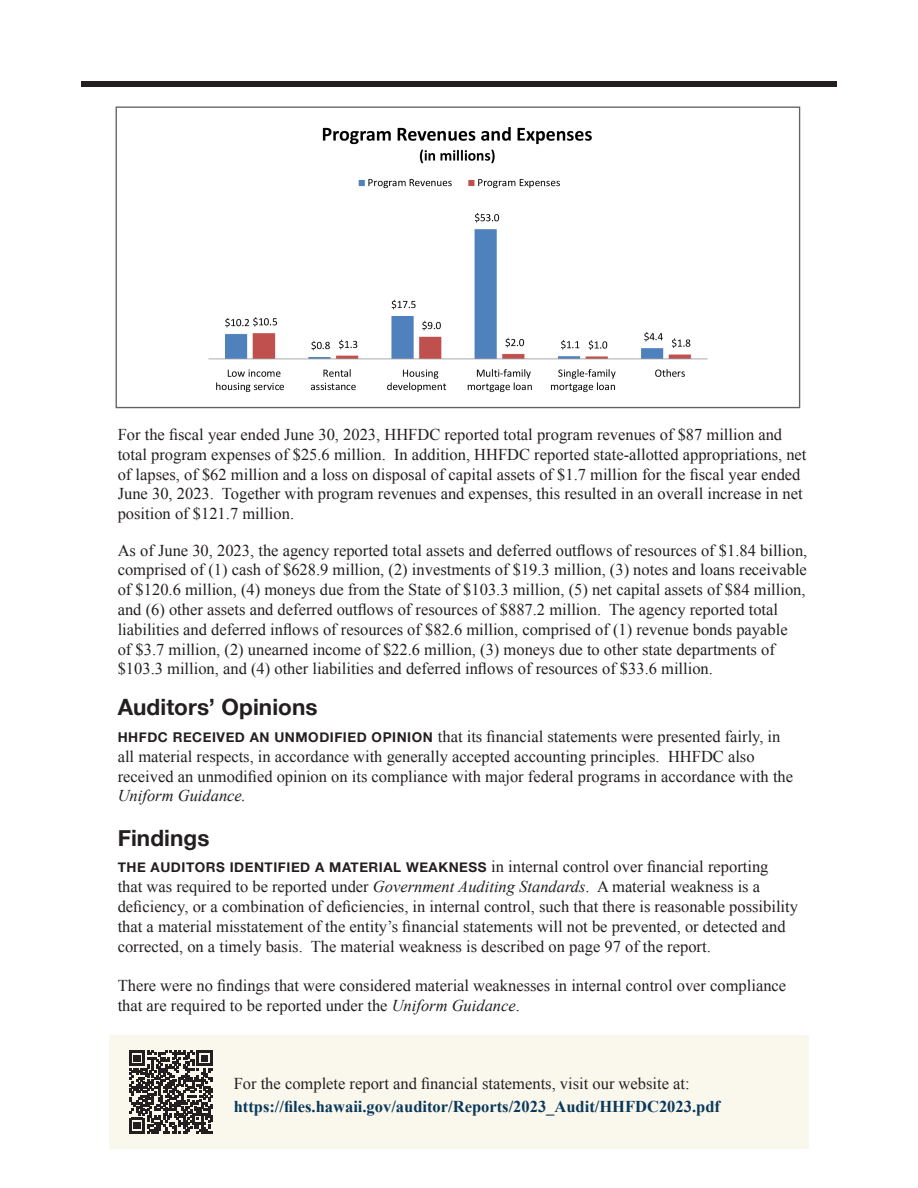
<style>
.page{position:relative;width:918px;height:1188px;background:#fff}
.page>*{position:absolute;margin:0;border:0;box-sizing:border-box;transform-origin:0 0}
.t1{font:700 22.5px "Helvetica Neue";letter-spacing:.005em;color:#231f20}
.t2{font:16.5px/19.8px "Times New Roman";color:#231f20}
.t3{font:700 16.5px "Times New Roman";color:#09385a}
.s1{font-family:"Helvetica Neue";font-weight:700;font-size:13.5px}
.s2{font-style:italic}
</style>
<div class="page">
<div style="left:81px;top:81px;width:756px;height:6px;background:#231f20"></div>
<img style="left:208px;top:127px;width:500px;height:266px">
<div style="left:109px;top:1035px;width:700px;height:114px;background:#faf7ed"></div>
<svg style="left:129px;top:1050px;width:83px;height:84px"></svg>
<p class="t2" style="left:118px;top:424px;width:690px">For the fiscal year ended June 30, 2023, HHFDC reported total program revenues of $87 million and total program expenses of $25.6 million. In addition, HHFDC reported state-allotted appropriations, net of lapses, of $62 million and a loss on disposal of capital assets of $1.7 million for the fiscal year ended June 30, 2023. Together with program revenues and expenses, this resulted in an overall increase in net position of $121.7 million.</p>
<p class="t2" style="left:118px;top:540px;width:691px">As of June 30, 2023, the agency reported total assets and deferred outflows of resources of $1.84 billion, comprised of (1) cash of $628.9 million, (2) investments of $19.3 million, (3) notes and loans receivable of $120.6 million, (4) moneys due from the State of $103.3 million, (5) net capital assets of $84 million, and (6) other assets and deferred outflows of resources of $887.2 million. The agency reported total liabilities and deferred inflows of resources of $82.6 million, comprised of (1) revenue bonds payable<br>of $3.7 million, (2) unearned income of $22.6 million, (3) moneys due to other state departments of $103.3 million, and (4) other liabilities and deferred inflows of resources of $33.6 million.</p>
<p class="t1" style="left:118px;top:690px;width:201px">Auditors’ Opinions</p>
<p class="t2" style="left:118px;top:726px;width:677px"><span class="s1">HHFDC RECEIVED AN UNMODIFIED OPINION</span> that its financial statements were presented fairly, in all material respects, in accordance with generally accepted accounting principles. HHFDC also received an unmodified opinion on its compliance with major federal programs in accordance with the <span class="s2">Uniform Guidance.</span></p>
<p class="t1" style="left:118px;top:820px;width:93px">Findings</p>
<p class="t2" style="left:118px;top:857px;width:682px"><span class="s1">THE AUDITORS IDENTIFIED A MATERIAL WEAKNESS</span> in internal control over financial reporting<br>that was required to be reported under <span class="s2">Government Auditing Standards</span>. A material weakness is a deficiency, or a combination of deficiencies, in internal control, such that there is reasonable possibility that a material misstatement of the entity’s financial statements will not be prevented, or detected and corrected, on a timely basis. The material weakness is described on page 97 of the report.</p>
<p class="t2" style="left:118px;top:976px;width:670px">There were no findings that were considered material weaknesses in internal control over compliance that are required to be reported under the <span class="s2">Uniform Guidance</span>.</p>
<p class="t2" style="left:234px;top:1074px;width:457px">For the complete report and financial statements, visit our website at:</p>
<p class="t3" style="left:234px;top:1095px;width:488px">https://files.hawaii.gov/auditor/Reports/2023_Audit/HHFDC2023.pdf</p>
</div>
